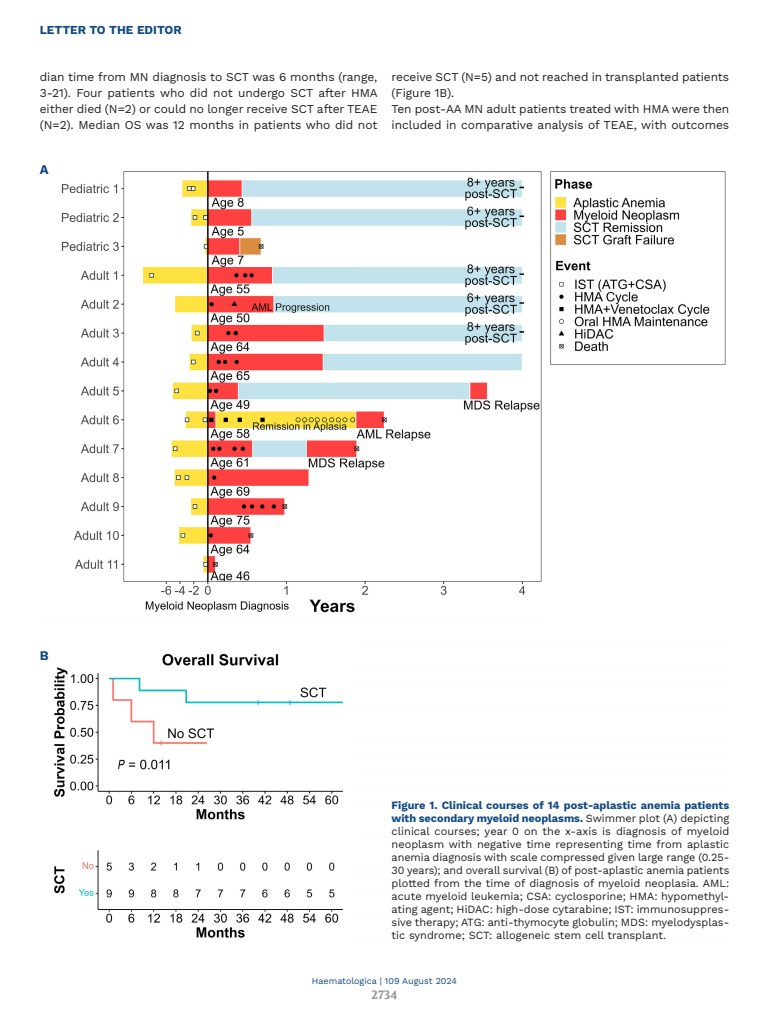
<style>
.page{position:relative;width:769px;height:1024px;background:#fff}
.page>*{position:absolute;margin:0;border:0;box-sizing:border-box;transform-origin:0 0}
.LETTERE_Figure{font:700 13px "Work Sans";color:#134a80}
.TESTO{font:12px/16px "Work Sans";letter-spacing:-.005em;color:#231f20}
.t1{font:700 12px "Work Sans";color:#134a80}
.t2{font:700 12px "Volkhov";color:#939598}
.DIDA_Figura{font:11px/13px "Work Sans";color:#231f20;text-align:justify}
.t3{font:9px "Work Sans";color:#134a80}
.s1{font-weight:700;color:#134a80}
</style>
<div class="page">
<img style="left:54px;top:171px;width:672px;height:767px">
<p class="t1" style="left:40px;top:23px;width:143px">LETTER TO THE EDITOR</p>
<p class="TESTO" style="left:40px;top:69px;width:339px;text-align:justify">dian time from MN diagnosis to SCT was 6 months (range, 3-21). Four patients who did not undergo SCT after HMA either died (N=2) or could no longer receive SCT after TEAE (N=2). Median OS was 12 months in patients who did not</p>
<p class="TESTO" style="left:391px;top:69px;width:339px">receive SCT (N=5) and not reached in transplanted patients (Figure 1B).</p>
<p class="TESTO" style="left:391px;top:101px;width:339px">Ten post-AA MN adult patients treated with HMA were then included in comparative analysis of TEAE, with outcomes</p>
<p class="LETTERE_Figure" style="left:40px;top:161px;width:10px">A</p>
<p class="LETTERE_Figure" style="left:40px;top:648px;width:10px">B</p>
<p class="DIDA_Figura" style="left:391px;top:798px;width:339px"><span class="s1">Figure 1. Clinical courses of 14 post-aplastic anemia patients with secondary myeloid neoplasms.</span> Swimmer plot (A) depicting clinical courses; year 0 on the x-axis is diagnosis of myeloid neoplasm with negative time representing time from aplastic anemia diagnosis with scale compressed given large range (0.25- 30 years); and overall survival (B) of post-aplastic anemia patients plotted from the time of diagnosis of myeloid neoplasia. AML: acute myeloid leukemia; CSA: cyclosporine; HMA: hypomethyl&shy;ating agent; HiDAC: high-dose cytarabine; IST: immunosuppres&shy;sive therapy; ATG: anti-thymocyte globulin; MDS: myelodysplas&shy;tic syndrome; SCT: allogeneic stem cell transplant.</p>
<p class="t3" style="left:312px;top:974px;width:146px">Haematologica | 109 August 2024</p>
<p class="t2" style="left:371px;top:987px;width:28px">2734</p>
</div>
